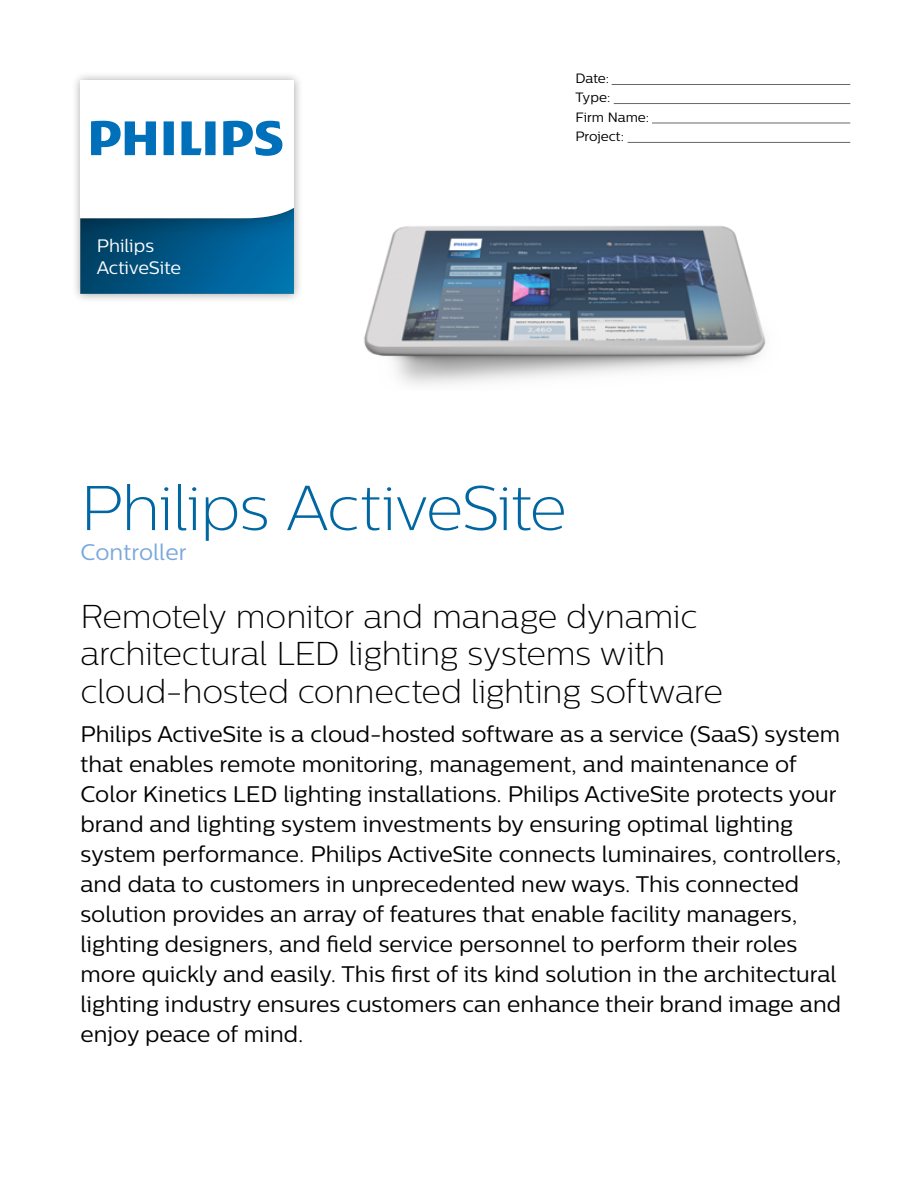
<style>
.page{position:relative;width:918px;height:1188px;background:#fff}
.page>*{position:absolute;margin:0;border:0;box-sizing:border-box;transform-origin:0 0}
.Headline_XLight_42pt{font:63px "Centrale Sans X Light";letter-spacing:-.02em;color:#0067a2}
.Headline_XLight_42pt-2{font:33px "Centrale Sans X Light";letter-spacing:-.01em;color:#000}
.Headline_XLight_42pt-3{font:22.5px/30px "Centrale Sans";color:#000}
.Headline_XLight_42pt-4{font:22.5px "Centrale Sans";color:#7aa7da}
.t1{font:18px/21.6px "Centrale Sans";color:#fff}
.t2{font:13.5px "Centrale Sans";color:#000}
</style>
<div class="page">
<div style="left:71px;top:71px;width:233px;height:232px;background:#000;opacity:.35"></div>
<svg style="left:80px;top:80px;width:214px;height:214px"></svg>
<img style="left:364px;top:225px;width:402px;height:160px">
<hr style="left:612px;top:84px;width:238px;height:1px;background:#000">
<hr style="left:614px;top:103px;width:236px;height:1px;background:#000">
<hr style="left:652px;top:123px;width:198px;height:1px;background:#000">
<hr style="left:628px;top:142px;width:222px;height:1px;background:#000">
<p class="t1" style="left:97px;top:235px;width:86px">Philips<br>ActiveSite</p>
<p class="t2" style="left:575px;top:70px;width:35px">Date:</p>
<p class="t2" style="left:575px;top:90px;width:36px">Type:</p>
<p class="t2" style="left:575px;top:109px;width:75px">Firm Name:</p>
<p class="t2" style="left:575px;top:128px;width:50px">Project:</p>
<p class="Headline_XLight_42pt" style="left:80px;top:473px;width:488px">Philips ActiveSite</p>
<p class="Headline_XLight_42pt-4" style="left:80px;top:539px;width:108px">Controller</p>
<p class="Headline_XLight_42pt-2" style="left:80px;top:598px;width:619px">Remotely monitor and manage dynamic</p>
<p class="Headline_XLight_42pt-2" style="left:80px;top:635px;width:586px">architectural LED lighting systems with</p>
<p class="Headline_XLight_42pt-2" style="left:80px;top:672px;width:644px">cloud-hosted connected lighting software</p>
<p class="Headline_XLight_42pt-3" style="left:80px;top:718px;width:763px">Philips ActiveSite is a cloud-hosted software as a service (SaaS) system that enables remote monitoring, management, and maintenance of Color Kinetics LED lighting installations. Philips ActiveSite protects your brand and lighting system investments by ensuring optimal lighting system performance. Philips ActiveSite connects luminaires, controllers, and data to customers in unprecedented new ways. This connected solution provides an array of features that enable facility managers, lighting designers, and field service personnel to perform their roles more quickly and easily. This first of its kind solution in the architectural lighting industry ensures customers can enhance their brand image and enjoy peace of mind.</p>
</div>
